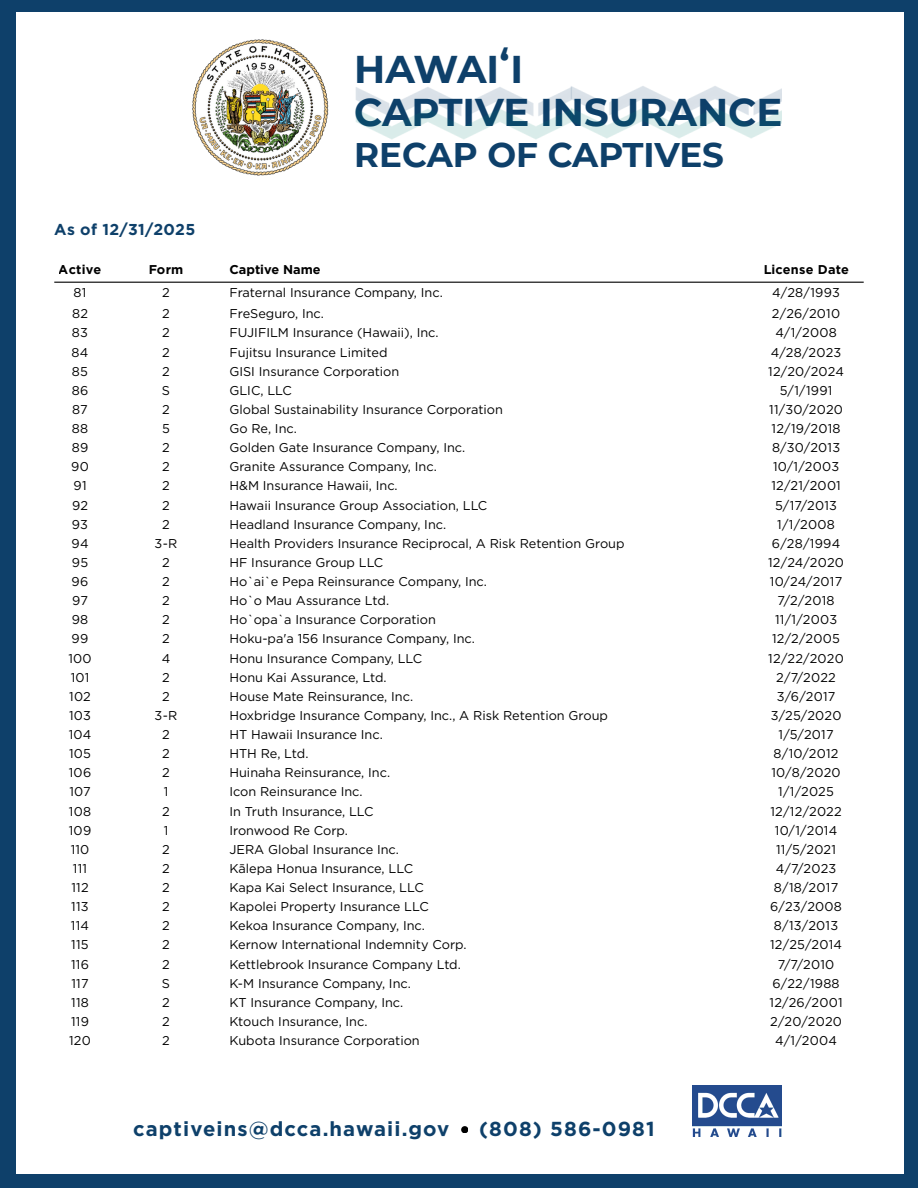
<style>
.page{position:relative;width:918px;height:1188px;background:#0e406a}
.page>*{position:absolute;margin:0;border:0;box-sizing:border-box;transform-origin:0 0}
.t1{font:700 38.55px/42.8px "Montserrat";color:#0e406a}
.t2{font:700 34.05px "Montserrat";color:#0e406a}
.t3{font:700 20.25px "Gotham";letter-spacing:.055em;color:#0e406a}
.t4{font:700 15.75px "Gotham";letter-spacing:.02em;color:#0e406a}
.t5{font:12.75px/19.2px "Gotham";color:#000}
.t6{font:12.75px/19.2px "Gotham";letter-spacing:.02em;color:#000;text-align:center}
.t7{font:700 12.75px "Gotham";letter-spacing:.005em;color:#000}
</style>
<div class="page">
<div style="left:16px;top:13px;width:887px;height:1160px;background:#fff"></div>
<img style="left:192px;top:40px;width:136px;height:136px">
<img style="left:355px;top:87px;width:209px;height:53px">
<img style="left:564px;top:86px;width:217px;height:53px">
<hr style="left:54px;top:282px;width:810px;height:1px;background:#000">
<svg style="left:461px;top:1126px;width:7px;height:7px"></svg>
<img style="left:692px;top:1085px;width:89px;height:51px">
<h1 class="t1" style="left:354px;top:48px;width:430px">HAWAIʻI<br>CAPTIVE INSURANCE</h1>
<h4 class="t4" style="left:54px;top:219px;width:142px">As of 12/31/2025</h4>
<p class="t7" style="left:59px;top:261px;width:44px">Active</p>
<p class="t5" style="left:72px;top:282px;width:17px;line-height:21.3px">81<br>82</p>
<p class="t6" style="left:68px;top:323px;width:25px">83<br>84<br>85<br>86<br>87<br>88<br>89<br>90<br>91<br>92<br>93<br>94<br>95<br>96<br>97<br>98<br>99<br>100<br>101<br>102<br>103<br>104<br>105<br>106<br>107<br>108<br>109<br>110<br>111<br>112<br>113<br>114<br>115<br>116<br>117<br>118<br>119<br>120</p>
<p class="t7" style="left:149px;top:261px;width:36px">Form</p>
<p class="t5" style="left:162px;top:282px;width:9px;line-height:21.3px">2<br>2</p>
<p class="t5" style="left:155px;top:323px;width:24px;text-align:center">2<br>2<br>2<br>S<br>2<br>5<br>2<br>2<br>2<br>2<br>2<br>3-R<br>2<br>2<br>2<br>2<br>2<br>4<br>2<br>2<br>3-R<br>2<br>2<br>2<br>1<br>2<br>1<br>2<br>2<br>2<br>2<br>2<br>2<br>2<br>S<br>2<br>2<br>2</p>
<h2 class="t2" style="left:354px;top:134px;width:371px">RECAP OF CAPTIVES</h2>
<p class="t7" style="left:229px;top:261px;width:93px">Captive Name</p>
<p class="t5" style="left:229px;top:282px;width:215px;line-height:21.3px">Fraternal Insurance Company, Inc.<br>FreSeguro, Inc.</p>
<p class="t5" style="left:229px;top:323px;width:397px">FUJIFILM Insurance (Hawaii), Inc.<br>Fujitsu Insurance Limited<br>GISI Insurance Corporation<br>GLIC, LLC<br>Global Sustainability Insurance Corporation<br>Go Re, Inc.<br>Golden Gate Insurance Company, Inc.<br>Granite Assurance Company, Inc.<br>H&amp;M Insurance Hawaii, Inc.<br>Hawaii Insurance Group Association, LLC<br>Headland Insurance Company, Inc.<br>Health Providers Insurance Reciprocal, A Risk Retention Group<br>HF Insurance Group LLC<br>Ho`ai`e Pepa Reinsurance Company, Inc.<br>Ho`o Mau Assurance Ltd.<br>Ho`opa`a Insurance Corporation<br>Hoku-pa'a 156 Insurance Company, Inc.<br>Honu Insurance Company, LLC<br>Honu Kai Assurance, Ltd.<br>House Mate Reinsurance, Inc.<br>Hoxbridge Insurance Company, Inc., A Risk Retention Group<br>HT Hawaii Insurance Inc.<br>HTH Re, Ltd.<br>Huinaha Reinsurance, Inc.<br>Icon Reinsurance Inc.<br>In Truth Insurance, LLC<br>Ironwood Re Corp.<br>JERA Global Insurance Inc.<br>Kālepa Honua Insurance, LLC<br>Kapa Kai Select Insurance, LLC<br>Kapolei Property Insurance LLC<br>Kekoa Insurance Company, Inc.<br>Kernow International Indemnity Corp.<br>Kettlebrook Insurance Company Ltd.<br>K-M Insurance Company, Inc.<br>KT Insurance Company, Inc.<br>Ktouch Insurance, Inc.<br>Kubota Insurance Corporation</p>
<h3 class="t3" style="left:133px;top:1116px;width:318px">captiveins@dcca.hawaii.gov</h3>
<h3 class="t3" style="left:479px;top:1116px;width:177px">(808) 586-0981</h3>
<p class="t7" style="left:763px;top:261px;width:87px">License Date</p>
<p class="t6" style="left:772px;top:282px;width:70px;line-height:21.3px;text-align:left">4/28/1993<br>2/26/2010</p>
<p class="t6" style="left:768px;top:323px;width:77px">4/1/2008<br>4/28/2023<br>12/20/2024<br>5/1/1991<br>11/30/2020<br>12/19/2018<br>8/30/2013<br>10/1/2003<br>12/21/2001<br>5/17/2013<br>1/1/2008<br>6/28/1994<br>12/24/2020<br>10/24/2017<br>7/2/2018<br>11/1/2003<br>12/2/2005<br>12/22/2020<br>2/7/2022<br>3/6/2017<br>3/25/2020<br>1/5/2017<br>8/10/2012<br>10/8/2020<br>1/1/2025<br>12/12/2022<br>10/1/2014<br>11/5/2021<br>4/7/2023<br>8/18/2017<br>6/23/2008<br>8/13/2013<br>12/25/2014<br>7/7/2010<br>6/22/1988<br>12/26/2001<br>2/20/2020<br>4/1/2004</p>
</div>
